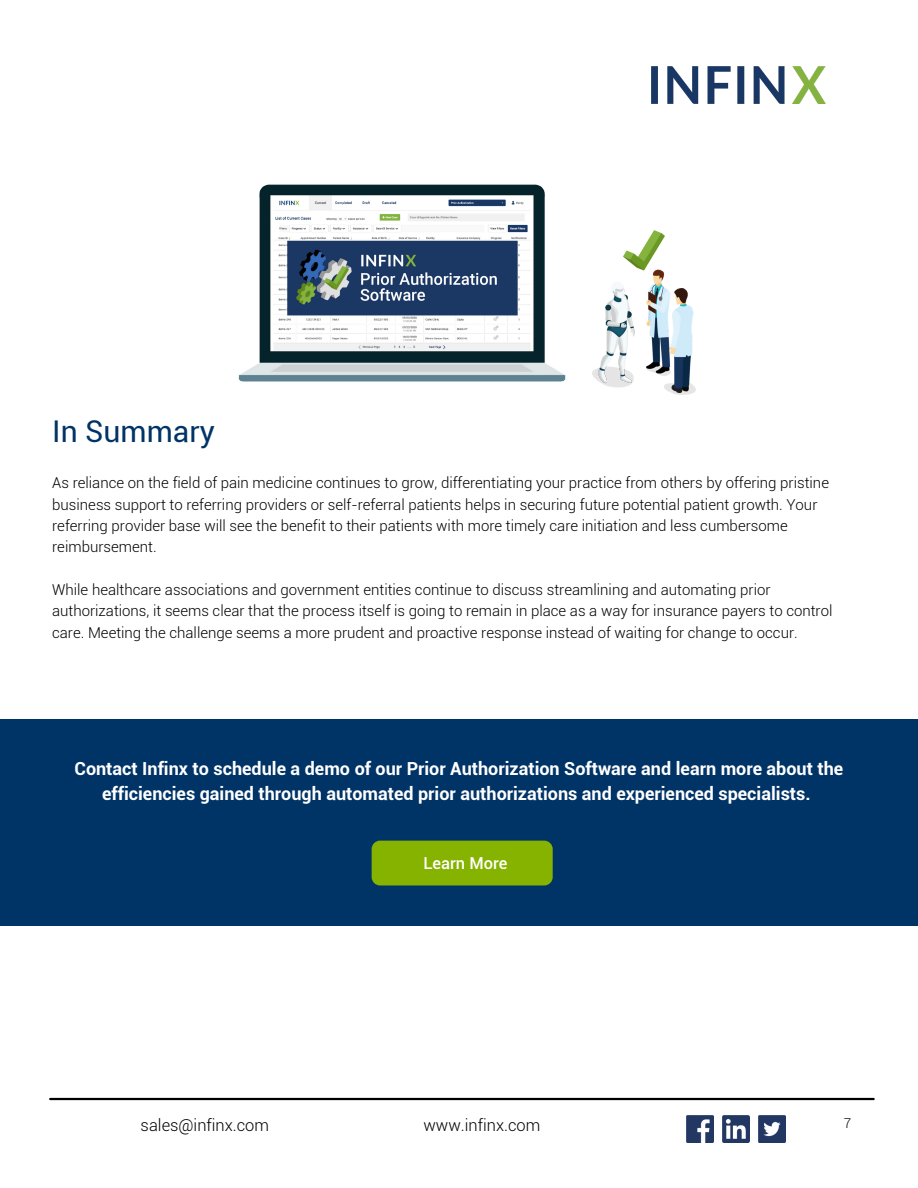
<style>
.page{position:relative;width:918px;height:1188px;background:#fff}
.page>*{position:absolute;margin:0;border:0;box-sizing:border-box;transform-origin:0 0}
.t1{font:30px "Roboto";color:#036}
.t2{font:700 18px/24.8px "Roboto";color:#fff;text-align:center}
.t3{font:300 16.5px "Roboto";color:#000}
.t4{font:500 16.5px "Roboto";color:#fff}
.t5{font:300 15px/21.3px "Roboto";color:#000}
.t6{font:300 13.5px "Roboto";color:#000}
</style>
<div class="page">
<img style="left:652px;top:66px;width:174px;height:38px">
<hr style="left:50px;top:1098px;width:824px;height:2px;background:#000">
<img style="left:686px;top:1116px;width:27px;height:27px">
<img style="left:723px;top:1116px;width:27px;height:27px">
<img style="left:759px;top:1116px;width:27px;height:27px">
<div style="left:0;top:719px;width:918px;height:207px;background:#036"></div>
<div style="left:372px;top:841px;width:181px;height:44px;background:#86b300;border-radius:8px"></div>
<img style="left:238px;top:184px;width:457px;height:211px">
<p class="t1" style="left:52px;top:414px;width:164px">In Summary</p>
<p class="t5" style="left:52px;top:472px;width:778px">As reliance on the field of pain medicine continues to grow, differentiating your practice from others by offering pristine business support to referring providers or self-referral patients helps in securing future potential patient growth. Your referring provider base will see the benefit to their patients with more timely care initiation and less cumbersome reimbursement.</p>
<p class="t5" style="left:52px;top:579px;width:782px">While healthcare associations and government entities continue to discuss streamlining and automating prior authorizations, it seems clear that the process itself is going to remain in place as a way for insurance payers to control care. Meeting the challenge seems a more prudent and proactive response instead of waiting for change to occur.</p>
<p class="t2" style="left:75px;top:757px;width:770px">Contact Infinx to schedule a demo of our Prior Authorization Software and learn more about the efficiencies gained through automated prior authorizations and experienced specialists.</p>
<p class="t4" style="left:423px;top:853px;width:86px">Learn More</p>
<p class="t3" style="left:141px;top:1116px;width:130px">sales@infinx.com</p>
<p class="t3" style="left:423px;top:1116px;width:118px">www.infinx.com</p>
<p class="t6" style="left:844px;top:1116px;width:9px">7</p>
</div>
